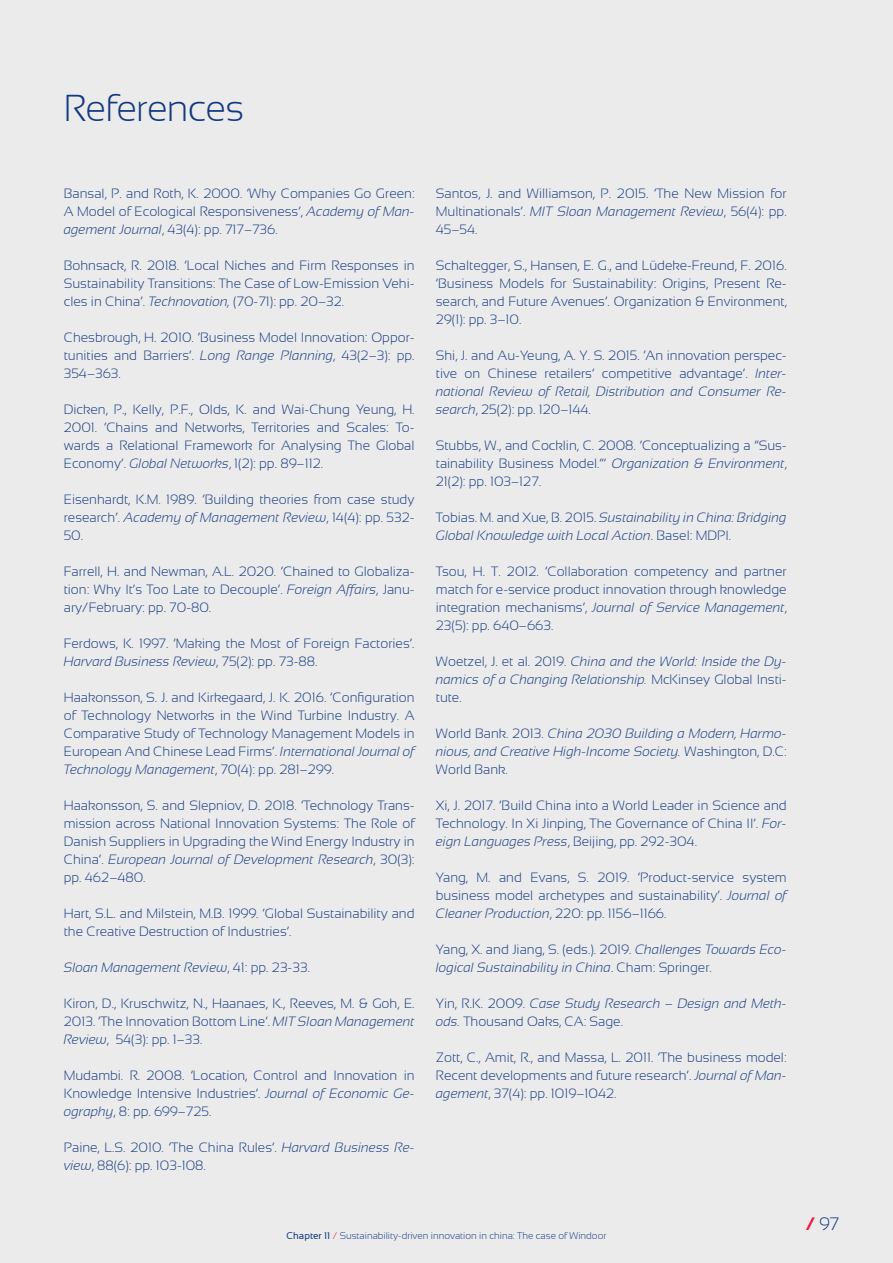
<style>
.page{position:relative;width:893px;height:1263px;background:#ebebeb}
.page>*{position:absolute;margin:0;border:0;box-sizing:border-box;transform-origin:0 0}
.t1{font:300 37.5px "Sansation";letter-spacing:-.02em;color:#113880}
.t2{font:300 18px "Sansation";color:#113880}
.Brødtekst{font:300 13.5px/18px "Sansation";color:#113880;text-align:justify}
.Brødtekst-2{font:italic 300 13.5px/18px "Sansation";color:#113880}
.t3{font:300 9.75px "Sansation";color:#113880}
.s1{font-style:italic}
.s2{font-style:normal}
.s3{font-weight:400}
.s4{color:#ed1a40}
.s5{font-weight:700;color:#ed1a40}
</style>
<div class="page">
<p class="t1" style="left:64px;top:87px;width:182px">References</p>
<p class="Brødtekst" style="left:64px;top:184px;width:352px">Bansal, P. and Roth, K. 2000. ‘Why Companies Go Green:<br>A Model of Ecological Responsiveness’, <span class="s1">Academy of Man&shy;agement Journal</span>, 43(4): pp. 717–736.</p>
<p class="Brødtekst" style="left:64px;top:256px;width:352px">Bohnsack, R. 2018. ‘Local Niches and Firm Responses in Sustainability Transitions: The Case of Low-Emission Vehi&shy;cles in China’. <span class="s1">Technovation,</span> (70-71): pp. 20–32.</p>
<p class="Brødtekst" style="left:64px;top:328px;width:352px">Chesbrough, H. 2010. ‘Business Model Innovation: Oppor&shy;tunities and Barriers’. <span class="s1">Long Range Planning</span>, 43(2–3): pp.<br>354–363.</p>
<p class="Brødtekst" style="left:64px;top:400px;width:352px">Dicken, P., Kelly, P.F., Olds, K. and Wai-Chung Yeung, H.<br>2001. ‘Chains and Networks, Territories and Scales: To&shy;wards a Relational Framework for Analysing The Global Economy’. <span class="s1">Global Networks</span>, 1(2): pp. 89–112.</p>
<p class="Brødtekst" style="left:64px;top:490px;width:352px">Eisenhardt, K.M. 1989. ‘Building theories from case study research’. <span class="s1">Academy of Management Review</span>, 14(4): pp. 532- 50.</p>
<p class="Brødtekst" style="left:64px;top:562px;width:352px">Farrell, H. and Newman, A.L. 2020. ‘Chained to Globaliza&shy;tion: Why It’s Too Late to Decouple’. <span class="s1">Foreign Affairs</span>, Janu&shy;ary/February: pp. 70-80.</p>
<p class="Brødtekst" style="left:64px;top:634px;width:352px">Ferdows, K. 1997. ‘Making the Most of Foreign Factories’.<br><span class="s1">Harvard Business Review</span>, 75(2): pp. 73-88.</p>
<p class="Brødtekst" style="left:64px;top:688px;width:352px">Haakonsson, S. J. and Kirkegaard, J. K. 2016. ’Configuration of Technology Networks in the Wind Turbine Industry. A Comparative Study of Technology Management Models in European And Chinese Lead Firms’. <span class="s1">International Journal of Technology Management</span>, 70(4): pp. 281–299.</p>
<p class="Brødtekst" style="left:64px;top:796px;width:352px">Haakonsson, S. and Slepniov, D. 2018. ‘Technology Trans&shy;mission across National Innovation Systems: The Role of Danish Suppliers in Upgrading the Wind Energy Industry in China’. <span class="s1">European Journal of Development Research</span>, 30(3): pp. 462–480.</p>
<p class="Brødtekst" style="left:64px;top:904px;width:352px">Hart, S.L. and Milstein, M.B. 1999. ‘Global Sustainability and the Creative Destruction of Industries’.</p>
<p class="Brødtekst-2" style="left:64px;top:958px;width:248px">Sloan Management Review<span class="s2">, 41: pp. 23-33.</span></p>
<p class="Brødtekst" style="left:64px;top:994px;width:352px">Kiron, D., Kruschwitz, N., Haanaes, K., Reeves, M. &amp; Goh, E.<br>2013. ‘The Innovation Bottom Line’. <span class="s1">MIT Sloan Management Review</span>, 54(3): pp. 1–33.</p>
<p class="Brødtekst" style="left:64px;top:1066px;width:352px">Mudambi. R. 2008. ‘Location, Control and Innovation in Knowledge Intensive Industries’. <span class="s1">Journal of Economic Ge&shy;ography</span>, 8: pp. 699–725.</p>
<p class="Brødtekst" style="left:64px;top:1138px;width:352px">Paine, L.S. 2010. ‘The China Rules’. <span class="s1">Harvard Business Re&shy;view</span>, 88(6): pp. 103-108.</p>
<p class="Brødtekst" style="left:436px;top:184px;width:352px">Santos, J. and Williamson, P. 2015. ‘The New Mission for Multinationals’. <span class="s1">MIT Sloan Management Review</span>, 56(4): pp.<br>45–54.</p>
<p class="Brødtekst" style="left:436px;top:256px;width:352px">Schaltegger, S., Hansen, E. G., and Lüdeke-Freund, F. 2016. ‘Business Models for Sustainability: Origins, Present Re&shy;search, and Future Avenues’. Organization &amp; Environment, 29(1): pp. 3–10.</p>
<p class="Brødtekst" style="left:436px;top:346px;width:352px">Shi, J. and Au-Yeung, A. Y. S. 2015. ‘An innovation perspec&shy;tive on Chinese retailers’ competitive advantage’. <span class="s1">Inter&shy;national Review of Retail, Distribution and Consumer Re&shy;search</span>, 25(2): pp. 120–144.</p>
<p class="Brødtekst" style="left:436px;top:436px;width:352px">Stubbs, W., and Cocklin, C. 2008. ‘Conceptualizing a “Sus&shy;tainability Business Model.”’ <span class="s1">Organization &amp; Environment</span>, 21(2): pp. 103–127.</p>
<p class="Brødtekst-2" style="left:436px;top:508px;width:352px"><span class="s2">Tobias. M. and Xue, B. 2015.</span> Sustainability in China: Bridging<br>Global Knowledge with Local Action<span class="s2">. Basel: MDPI.</span></p>
<p class="Brødtekst" style="left:436px;top:562px;width:352px">Tsou, H. T. 2012. ‘Collaboration competency and partner match for e-service product innovation through knowledge integration mechanisms’, <span class="s1">Journal of Service Management</span>, 23(5): pp. 640–663.</p>
<p class="Brødtekst-2" style="left:436px;top:652px;width:352px;text-align:justify"><span class="s2">Woetzel, J. et al. 2019.</span> China and the World: Inside the Dy&shy;namics of a Changing Relationship. <span class="s2">McKinsey Global Insti&shy;tute.</span></p>
<p class="Brødtekst-2" style="left:436px;top:724px;width:352px;text-align:justify"><span class="s2">World Bank. 2013.</span> China 2030 Building a Modern, Harmo&shy;nious, and Creative High-Income Society. <span class="s2">Washington, D.C:<br>World Bank.</span></p>
<p class="Brødtekst" style="left:436px;top:796px;width:352px">Xi, J. 2017. ‘Build China into a World Leader in Science and Technology. In Xi Jinping, The Governance of China II’. <span class="s1">For&shy;eign Languages Press</span>, Beijing, pp. 292-304.</p>
<p class="Brødtekst" style="left:436px;top:868px;width:352px">Yang, M. and Evans, S. 2019. ‘Product-service system business model archetypes and sustainability’. <span class="s1">Journal of Cleaner Production</span>, 220: pp. 1156–1166.</p>
<p class="Brødtekst-2" style="left:436px;top:940px;width:352px"><span class="s2">Yang, X. and Jiang, S. (eds.). 2019.</span> Challenges Towards Eco&shy;logical Sustainability in China<span class="s2">. Cham: Springer.</span></p>
<p class="Brødtekst-2" style="left:436px;top:994px;width:352px"><span class="s2">Yin, R.K. 2009.</span> Case Study Research – Design and Meth&shy;ods. <span class="s2">Thousand Oaks, CA: Sage.</span></p>
<p class="Brødtekst" style="left:436px;top:1048px;width:352px">Zott, C., Amit, R., and Massa, L. 2011. ‘The business model:<br>Recent developments and future research’. <span class="s1">Journal of Man&shy;agement</span>, 37(4): pp. 1019–1042.</p>
<p class="t3" style="left:287px;top:1230px;width:321px"><span class="s3">Chapter 11</span> <span class="s4">/</span> Sustainability-driven innovation in china: The case of Windoor</p>
<h2 class="t2" style="left:806px;top:1213px;width:35px"><span class="s5">/</span> 97</h2>
</div>
